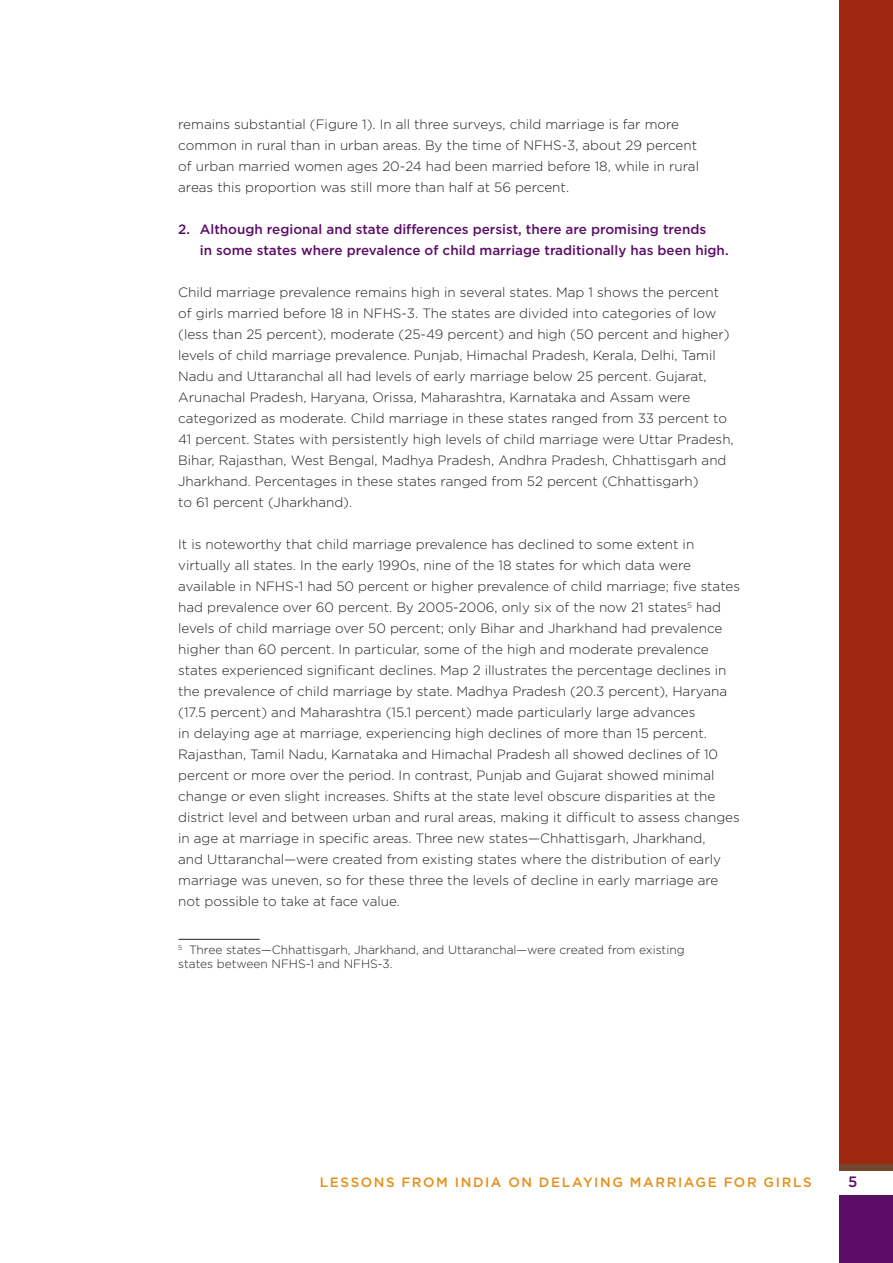
<style>
.page{position:relative;width:893px;height:1263px;background:#fff}
.page>*{position:absolute;margin:0;border:0;box-sizing:border-box;transform-origin:0 0}
.t1{font:300 13.5px/21px "Gotham";color:#231f20}
.t2{font:500 13.5px/21px "Gotham";color:#5c0e67}
.t3{font:500 13.5px "Gotham";letter-spacing:.12em;color:#e58f1a}
.t4{font:300 12px/14.2px "Gotham";color:#231f20}
</style>
<div class="page">
<div style="left:839px;top:0;width:54px;height:1263px;background:#9e280e"></div>
<div style="left:839px;top:1164px;width:54px;height:99px;background:#5c0e67"></div>
<div style="left:839px;top:1164px;width:54px;height:30px;background:#fff"></div>
<div style="left:839px;top:1164px;width:54px;height:6px;background:#73472e"></div>
<hr style="left:179px;top:939px;width:81px;height:1px;background:#231f20">
<p class="t1" style="left:178px;top:114px;width:522px">remains substantial (Figure 1). In all three surveys, child marriage is far more common in rural than in urban areas. By the time of NFHS-3, about 29 percent of urban married women ages 20-24 had been married before 18, while in rural areas this proportion was still more than half at 56 percent.</p>
<p class="t2" style="left:200px;top:218px;width:530px;text-indent:-22px">2. Although regional and state differences persist, there are promising trends<br>in some states where prevalence of child marriage traditionally has been high.</p>
<p class="t1" style="left:178px;top:282px;width:557px">Child marriage prevalence remains high in several states. Map 1 shows the percent of girls married before 18 in NFHS-3. The states are divided into categories of low (less than 25 percent), moderate (25-49 percent) and high (50 percent and higher) levels of child marriage prevalence. Punjab, Himachal Pradesh, Kerala, Delhi, Tamil Nadu and Uttaranchal all had levels of early marriage below 25 percent. Gujarat, Arunachal Pradesh, Haryana, Orissa, Maharashtra, Karnataka and Assam were categorized as moderate. Child marriage in these states ranged from 33 percent to 41 percent. States with persistently high levels of child marriage were Uttar Pradesh, Bihar, Rajasthan, West Bengal, Madhya Pradesh, Andhra Pradesh, Chhattisgarh and Jharkhand. Percentages in these states ranged from 52 percent (Chhattisgarh)<br>to 61 percent (Jharkhand).</p>
<p class="t1" style="left:178px;top:534px;width:563px">It is noteworthy that child marriage prevalence has declined to some extent in virtually all states. In the early 1990s, nine of the 18 states for which data were available in NFHS-1 had 50 percent or higher prevalence of child marriage; five states had prevalence over 60 percent. By 2005-2006, only six of the now 21 states<sup>5</sup> had levels of child marriage over 50 percent; only Bihar and Jharkhand had prevalence higher than 60 percent. In particular, some of the high and moderate prevalence states experienced significant declines. Map 2 illustrates the percentage declines in the prevalence of child marriage by state. Madhya Pradesh (20.3 percent), Haryana (17.5 percent) and Maharashtra (15.1 percent) made particularly large advances<br>in delaying age at marriage, experiencing high declines of more than 15 percent.<br>Rajasthan, Tamil Nadu, Karnataka and Himachal Pradesh all showed declines of 10 percent or more over the period. In contrast, Punjab and Gujarat showed minimal change or even slight increases. Shifts at the state level obscure disparities at the district level and between urban and rural areas, making it difficult to assess changes in age at marriage in specific areas. Three new states—Chhattisgarh, Jharkhand,<br>and Uttaranchal—were created from existing states where the distribution of early marriage was uneven, so for these three the levels of decline in early marriage are not possible to take at face value.</p>
<p class="t4" style="left:178px;top:942px;width:508px"><sup>5</sup> Three states—Chhattisgarh, Jharkhand, and Uttaranchal—were created from existing states between NFHS-1 and NFHS-3.</p>
<p class="t3" style="left:320px;top:1175px;width:22px">lessons</p>
<p class="t3" style="left:402px;top:1175px;width:119px">from in dia on</p>
<p class="t3" style="left:539px;top:1175px;width:273px">delaying marriage for girls</p>
</div>
